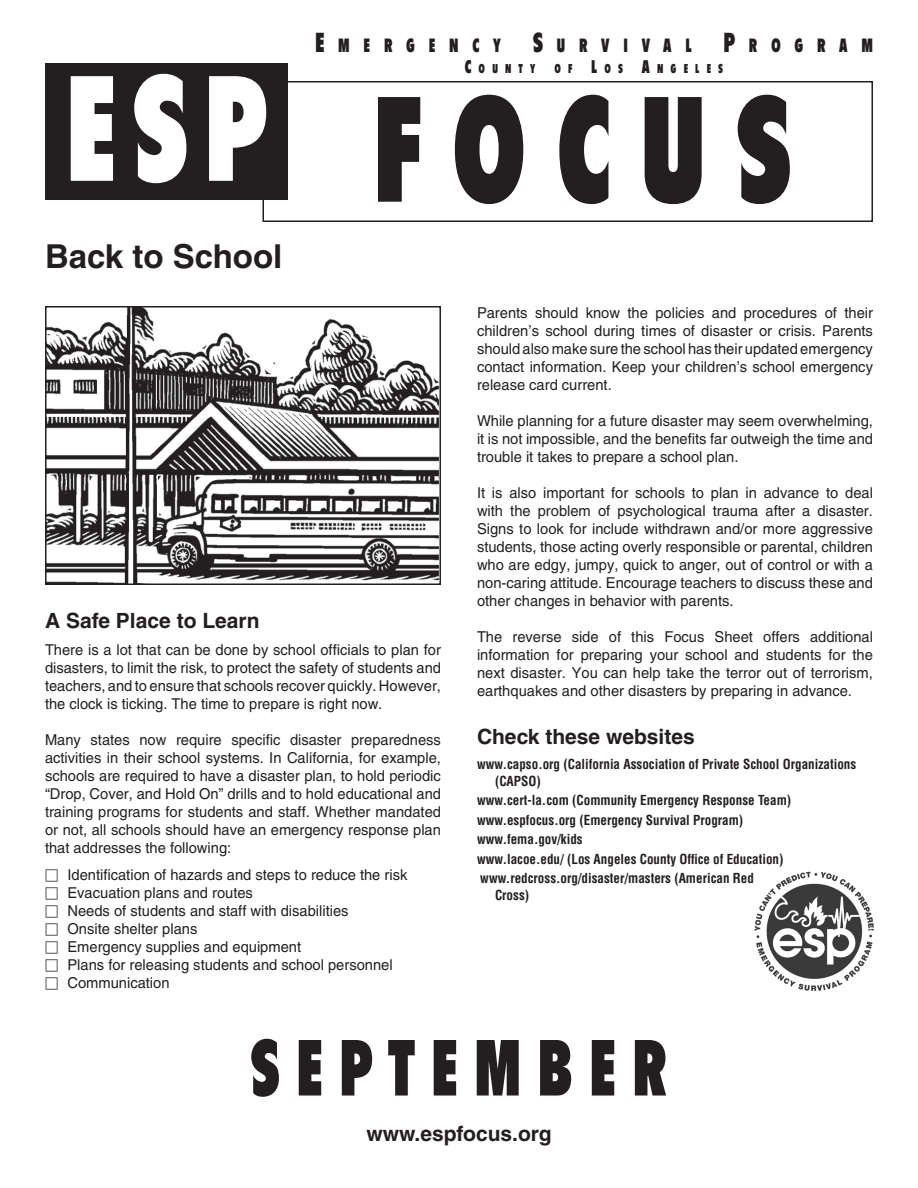
<style>
.page{position:relative;width:918px;height:1188px;background:#fff}
.page>*{position:absolute;margin:0;border:0;box-sizing:border-box;transform-origin:0 0}
.t1{font:900 condensed 147px "Flyer";letter-spacing:.2em;color:#231f20}
.t2{font:900 condensed 78px "Flyer";letter-spacing:.2em;color:#231f20}
.t3{font:700 33px "Helvetica";color:#231f20}
.t4{font:700 21px "Helvetica";color:#231f20}
.t5{font:900 condensed 18.9px "Flyer";letter-spacing:.73em;color:#231f20}
.t6{font:15px/18px "Helvetica";color:#231f20;text-align:justify}
.t7{font:700 condensed 13.5px/19.5px "Helvetica";color:#231f20}
.t8{font:900 condensed 12.6px "Flyer";letter-spacing:.57em;color:#231f20}
.s1{font-size:27px}
.s2{font-size:18px}
.s3{color:#fff}
.s4{font-family:"Universal Newswith Comm Pi";font-size:13.5px}
</style>
<div class="page">
<div style="left:262px;top:81px;width:611px;height:141px;border:2px solid #231f20"></div>
<div style="left:45px;top:63px;width:243px;height:137px;background:#231f20"></div>
<img style="left:48px;top:309px;width:390px;height:273px">
<div style="left:45px;top:306px;width:396px;height:279px;border:2px solid #231f20"></div>
<img style="left:755px;top:872px;width:119px;height:119px">
<p class="t5" style="left:315px;top:34px;width:560px"><span class="s1">E</span>MERGENCY <span class="s1">S</span>URVIVAL <span class="s1">P</span>ROGRAM</p>
<p class="t8" style="left:465px;top:61px;width:72px"><span class="s2">C</span>OUNTY</p>
<p class="t8" style="left:554px;top:61px;width:162px">OF <span class="s2">L</span>OS <span class="s2">A</span>NGELES</p>
<h1 class="t1" style="left:65px;top:62px;width:729px"><span class="s3">ESP</span> FOCUS</h1>
<h3 class="t3" style="left:45px;top:237px;width:239px">Back to School</h3>
<h3 class="t4" style="left:45px;top:608px;width:216px">A Safe Place to Learn</h3>
<p class="t6" style="left:45px;top:641px;width:398px">There is a lot that can be done by school officials to plan for disasters, to limit the risk, to protect the safety of students and teachers, and to ensure that schools recover quickly. However, the clock is ticking. The time to prepare is right now.</p>
<p class="t6" style="left:45px;top:731px;width:398px">Many states now require specific disaster preparedness activities in their school systems. In California, for example, schools are required to have a disaster plan, to hold periodic “Drop, Cover, and Hold On” drills and to hold educational and training programs for students and staff. Whether mandated or not, all schools should have an emergency response plan that addresses the following:</p>
<p class="t6" style="left:45px;top:866px;width:364px;text-align:left"><span class="s4">h</span> Identification of hazards and steps to reduce the risk <span class="s4">h</span> Evacuation plans and routes<br><span class="s4">h</span> Needs of students and staff with disabilities<br><span class="s4">h</span> Onsite shelter plans<br><span class="s4">h</span> Emergency supplies and equipment<br><span class="s4">h</span> Plans for releasing students and school personnel <span class="s4">h</span> Communication</p>
<p class="t6" style="left:477px;top:303px;width:398px">Parents should know the policies and procedures of their children’s school during times of disaster or crisis. Parents should also make sure the school has their updated emergency contact information. Keep your children’s school emergency release card current.</p>
<p class="t6" style="left:477px;top:411px;width:398px">While planning for a future disaster may seem overwhelming, it is not impossible, and the benefits far outweigh the time and trouble it takes to prepare a school plan.</p>
<p class="t6" style="left:477px;top:483px;width:398px">It is also important for schools to plan in advance to deal with the problem of psychological trauma after a disaster.<br>Signs to look for include withdrawn and/or more aggressive students, those acting overly responsible or parental, children who are edgy, jumpy, quick to anger, out of control or with a non-caring attitude. Encourage teachers to discuss these and other changes in behavior with parents.</p>
<p class="t6" style="left:477px;top:627px;width:398px">The reverse side of this Focus Sheet offers additional information for preparing your school and students for the next disaster. You can help take the terror out of terrorism, earthquakes and other disasters by preparing in advance.</p>
<h3 class="t4" style="left:477px;top:723px;width:219px">Check these websites</h3>
<p class="t7" style="left:495px;top:756px;width:363px;line-height:16.5px;text-indent:-18px">www.capso.org (California Association of Private School Organizations (CAPSO)</p>
<p class="t7" style="left:477px;top:790px;width:316px">www.cert-la.com (Community Emergency Response Team) www.espfocus.org (Emergency Survival Program) www.fema.gov/kids<br>www.lacoe.edu/ (Los Angeles County Office of Education) www.redcross.org/disaster/masters (American Red</p>
<p class="t7" style="left:495px;top:885px;width:36px">Cross)</p>
<h2 class="t2" style="left:250px;top:1021px;width:415px">SEPTEMBER</h2>
<h3 class="t4" style="left:366px;top:1121px;width:187px">www.espfocus.org</h3>
</div>
